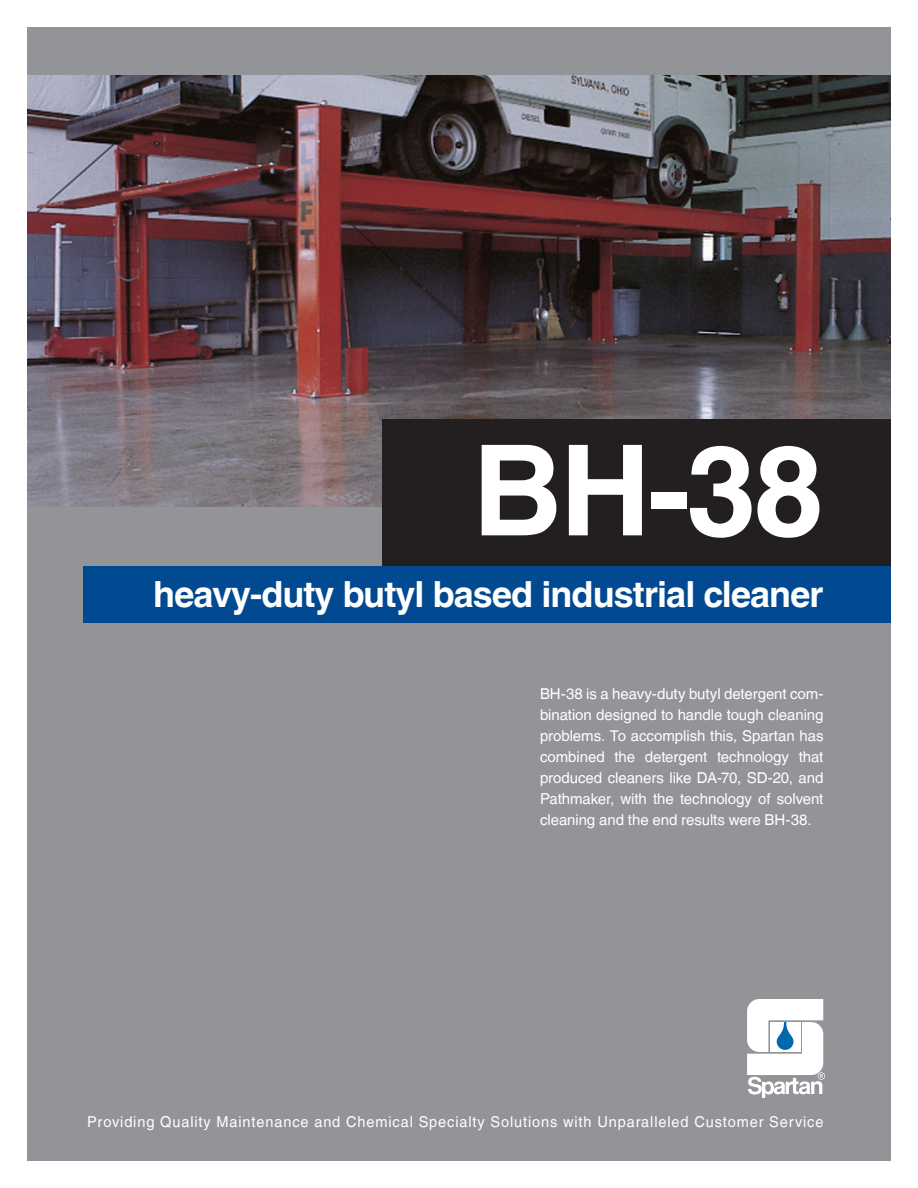
<style>
.page{position:relative;width:918px;height:1188px;background:#fff}
.page>*{position:absolute;margin:0;border:0;box-sizing:border-box;transform-origin:0 0}
.t1{font:700 126px "Helvetica LT";color:#fff}
.t2{font:700 36px "Helvetica LT";letter-spacing:-.025em;color:#fff}
.t3{font:15px/21px "Helvetica LT";letter-spacing:.06em;color:#fff;text-align:justify}
</style>
<div class="page">
<div style="left:27px;top:27px;width:864px;height:1134px;background:#929497"></div>
<img style="left:28px;top:75px;width:862px;height:432px">
<div style="left:382px;top:420px;width:509px;height:148px;background:#231f20"></div>
<div style="left:83px;top:566px;width:808px;height:57px;background:#014990"></div>
<svg style="left:747px;top:999px;width:78px;height:99px"></svg>
<h1 class="t1" style="left:472px;top:414px;width:353px">BH-38</h1>
<h2 class="t2" style="left:153px;top:572px;width:672px">heavy-duty butyl based industrial cleaner</h2>
<p class="t3" style="left:540px;top:683px;width:285px">BH-38 is a heavy-duty butyl detergent com&shy;bination designed to handle tough cleaning problems. To accomplish this, Spartan has combined the detergent technology that produced cleaners like DA-70, SD-20, and Pathmaker, with the technology of solvent cleaning and the end results were BH-38.</p>
<p class="t3" style="left:87px;top:1111px;width:738px">Providing Quality Maintenance and Chemical Specialty Solutions with Unparalleled Customer Service</p>
</div>
